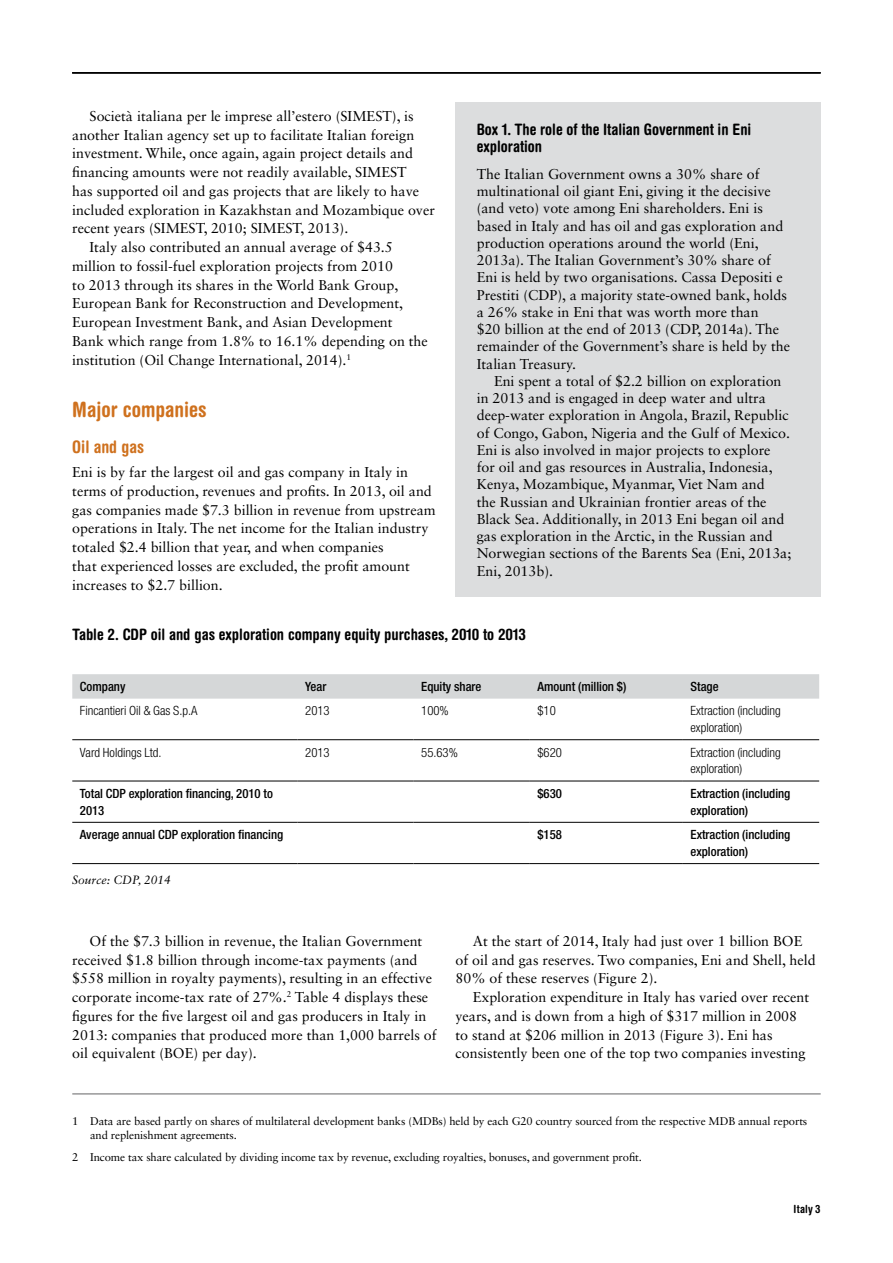
<style>
.page{position:relative;width:893px;height:1263px;background:#fff}
.page>*{position:absolute;margin:0;border:0;box-sizing:border-box;transform-origin:0 0}
.t1{font:700 condensed 21px "Helvetica Rounded LT Std";color:#cf711e}
.t2{font:700 condensed 17.25px "Helvetica Rounded LT Std";color:#cf711e}
.t3{font:700 condensed 15.75px/17.2px "Helvetica Rounded LT Std";color:#000}
.t4{font:14.25px/17.2px "Sabon LT Std";color:#000}
.t5{font:500 condensed 12.75px/17px "Helvetica Neue LT Std";color:#000}
.t6{font:300 condensed 12.75px/17px "Helvetica Neue LT Std";color:#000}
.t7{font:italic 12px "Sabon LT Std";color:#000}
.t8{font:11.25px/13.5px "Sabon LT Std";letter-spacing:-.01em;color:#000}
.t9{font:700 condensed 11.25px "Helvetica Rounded LT Std";letter-spacing:.02em;color:#000}
</style>
<div class="page">
<hr style="left:72px;top:72px;width:749px;height:2px;background:#000">
<hr style="left:72px;top:1094px;width:749px;height:1px;background:#636466">
<div style="left:455px;top:102px;width:366px;height:495px;background:#dcddde"></div>
<div style="left:72px;top:674px;width:747px;height:25px;background:#d5d7d8"></div>
<hr style="left:72px;top:739px;width:226px;height:1px;background:#000">
<hr style="left:298px;top:739px;width:116px;height:1px;background:#000">
<hr style="left:414px;top:739px;width:116px;height:1px;background:#000">
<hr style="left:530px;top:739px;width:153px;height:1px;background:#000">
<hr style="left:683px;top:739px;width:136px;height:1px;background:#000">
<hr style="left:72px;top:781px;width:226px;height:1px;background:#000">
<hr style="left:298px;top:781px;width:116px;height:1px;background:#000">
<hr style="left:414px;top:781px;width:116px;height:1px;background:#000">
<hr style="left:530px;top:781px;width:153px;height:1px;background:#000">
<hr style="left:683px;top:781px;width:136px;height:1px;background:#000">
<hr style="left:72px;top:822px;width:226px;height:1px;background:#000">
<hr style="left:298px;top:822px;width:116px;height:1px;background:#000">
<hr style="left:414px;top:822px;width:116px;height:1px;background:#000">
<hr style="left:530px;top:822px;width:153px;height:1px;background:#000">
<hr style="left:683px;top:822px;width:136px;height:1px;background:#000">
<hr style="left:72px;top:863px;width:226px;height:1px;background:#000">
<hr style="left:298px;top:863px;width:116px;height:1px;background:#000">
<hr style="left:414px;top:863px;width:116px;height:1px;background:#000">
<hr style="left:530px;top:863px;width:153px;height:1px;background:#000">
<hr style="left:683px;top:863px;width:136px;height:1px;background:#000">
<p class="t4" style="left:90px;top:107px;width:326px">Società italiana per le imprese all’estero (SIMEST), is</p>
<p class="t4" style="left:72px;top:126px;width:344px">another Italian agency set up to facilitate Italian foreign</p>
<p class="t4" style="left:72px;top:145px;width:342px">investment. While, once again, again project details and</p>
<p class="t4" style="left:72px;top:163px;width:336px">financing amounts were not readily available, SIMEST</p>
<p class="t4" style="left:72px;top:182px;width:348px">has supported oil and gas projects that are likely to have</p>
<p class="t4" style="left:72px;top:201px;width:364px">included exploration in Kazakhstan and Mozambique over</p>
<p class="t4" style="left:72px;top:220px;width:278px">recent years (SIMEST, 2010; SIMEST, 2013).</p>
<p class="t4" style="left:90px;top:238px;width:305px">Italy also contributed an annual average of $43.5</p>
<p class="t4" style="left:72px;top:257px;width:322px">million to fossil-fuel exploration projects from 2010</p>
<p class="t4" style="left:72px;top:276px;width:328px">to 2013 through its shares in the World Bank Group,</p>
<p class="t4" style="left:72px;top:295px;width:332px">European Bank for Reconstruction and Development,</p>
<p class="t4" style="left:72px;top:313px;width:322px">European Investment Bank, and Asian Development</p>
<p class="t4" style="left:72px;top:332px;width:357px">Bank which range from 1.8% to 16.1% depending on the</p>
<p class="t4" style="left:72px;top:351px;width:280px">institution (Oil Change International, 2014).<sup>1</sup></p>
<h1 class="t1" style="left:72px;top:397px;width:136px">Major companies</h1>
<p class="t2" style="left:72px;top:437px;width:73px">Oil and gas</p>
<p class="t4" style="left:72px;top:463px;width:365px;line-height:18.8px">Eni is by far the largest oil and gas company in Italy in terms of production, revenues and profits. In 2013, oil and gas companies made $7.3 billion in revenue from upstream operations in Italy. The net income for the Italian industry totaled $2.4 billion that year, and when companies<br>that experienced losses are excluded, the profit amount increases to $2.7 billion.</p>
<p class="t3" style="left:477px;top:120px;width:276px">Box 1. The role of the Italian Government in Eni exploration</p>
<p class="t4" style="left:477px;top:165px;width:315px">The Italian Government owns a 30% share of multinational oil giant Eni, giving it the decisive (and veto) vote among Eni shareholders. Eni is based in Italy and has oil and gas exploration and production operations around the world (Eni, 2013a). The Italian Government’s 30% share of Eni is held by two organisations. Cassa Depositi e Prestiti (CDP), a majority state-owned bank, holds a 26% stake in Eni that was worth more than<br>$20 billion at the end of 2013 (CDP, 2014a). The remainder of the Government’s share is held by the Italian Treasury.</p>
<p class="t4" style="left:477px;top:372px;width:316px;text-indent:17px">Eni spent a total of $2.2 billion on exploration in 2013 and is engaged in deep water and ultra deep-water exploration in Angola, Brazil, Republic of Congo, Gabon, Nigeria and the Gulf of Mexico.<br>Eni is also involved in major projects to explore for oil and gas resources in Australia, Indonesia, Kenya, Mozambique, Myanmar, Viet Nam and<br>the Russian and Ukrainian frontier areas of the Black Sea. Additionally, in 2013 Eni began oil and gas exploration in the Arctic, in the Russian and Norwegian sections of the Barents Sea (Eni, 2013a; Eni, 2013b).</p>
<p class="t3" style="left:72px;top:626px;width:455px">Table 2. CDP oil and gas exploration company equity purchases, 2010 to 2013</p>
<p class="t5" style="left:80px;top:678px;width:47px">Company</p>
<p class="t5" style="left:305px;top:678px;width:23px">Year</p>
<p class="t5" style="left:421px;top:678px;width:62px">Equity share</p>
<p class="t5" style="left:537px;top:678px;width:90px">Amount (million $)</p>
<p class="t5" style="left:690px;top:678px;width:30px">Stage</p>
<p class="t6" style="left:80px;top:702px;width:119px">Fincantieri Oil &amp; Gas S.p.A</p>
<p class="t6" style="left:305px;top:702px;width:26px">2013</p>
<p class="t6" style="left:421px;top:702px;width:29px">100%</p>
<p class="t6" style="left:537px;top:702px;width:20px">$10</p>
<p class="t6" style="left:690px;top:702px;width:92px">Extraction (including exploration)</p>
<p class="t6" style="left:80px;top:743px;width:83px">Vard Holdings Ltd.</p>
<p class="t6" style="left:305px;top:743px;width:26px">2013</p>
<p class="t6" style="left:421px;top:743px;width:38px">55.63%</p>
<p class="t6" style="left:537px;top:743px;width:26px">$620</p>
<p class="t6" style="left:690px;top:743px;width:92px">Extraction (including exploration)</p>
<p class="t5" style="left:80px;top:785px;width:194px">Total CDP exploration financing, 2010 to<br>2013</p>
<p class="t5" style="left:537px;top:785px;width:26px">$630</p>
<p class="t5" style="left:690px;top:785px;width:101px">Extraction (including exploration)</p>
<p class="t5" style="left:80px;top:826px;width:205px">Average annual CDP exploration financing</p>
<p class="t5" style="left:537px;top:826px;width:26px">$158</p>
<p class="t5" style="left:690px;top:826px;width:101px">Extraction (including exploration)</p>
<p class="t7" style="left:72px;top:872px;width:100px">Source: CDP, 2014</p>
<p class="t4" style="left:72px;top:931px;width:366px;line-height:18.8px;text-indent:17px">Of the $7.3 billion in revenue, the Italian Government received $1.8 billion through income-tax payments (and $558 million in royalty payments), resulting in an effective corporate income-tax rate of 27%.<sup>2</sup> Table 4 displays these figures for the five largest oil and gas producers in Italy in 2013: companies that produced more than 1,000 barrels of oil equivalent (BOE) per day).</p>
<p class="t4" style="left:455px;top:931px;width:362px;line-height:18.8px;text-indent:17px">At the start of 2014, Italy had just over 1 billion BOE of oil and gas reserves. Two companies, Eni and Shell, held<br>80% of these reserves (Figure 2).</p>
<p class="t4" style="left:455px;top:988px;width:355px;line-height:18.8px;text-indent:17px">Exploration expenditure in Italy has varied over recent years, and is down from a high of $317 million in 2008 to stand at $206 million in 2013 (Figure 3). Eni has consistently been one of the top two companies investing</p>
<p class="t8" style="left:90px;top:1115px;width:719px;text-indent:-18px">1 Data are based partly on shares of multilateral development banks (MDBs) held by each G20 country sourced from the respective MDB annual reports and replenishment agreements.</p>
<p class="t8" style="left:72px;top:1150px;width:571px">2 Income tax share calculated by dividing income tax by revenue, excluding royalties, bonuses, and government profit.</p>
<p class="t9" style="left:793px;top:1202px;width:29px">Italy 3</p>
</div>
